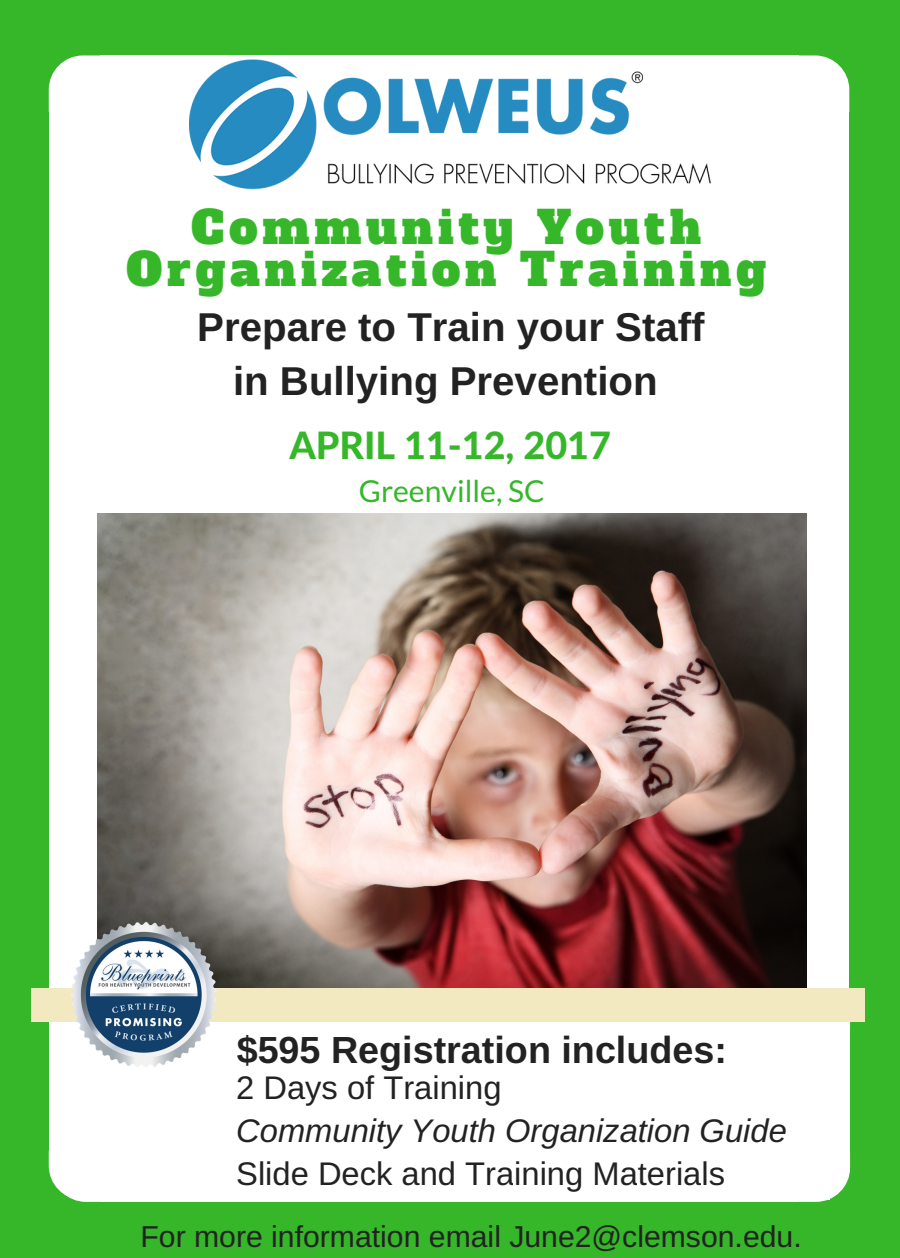
<style>
.page{position:relative;width:900px;height:1258px;background:#35b729}
.page>*{position:absolute;margin:0;border:0;box-sizing:border-box;transform-origin:0 0}
.t1{font:45.25px/41.2px "Alfa Slab One";letter-spacing:.11em;color:#35b729;text-align:center}
.t2{font:700 40.25px/54.5px "Arimo";color:#222;text-align:center}
.t3{font:700 37.75px "Arimo";color:#222}
.t4{font:800 37.75px "Lato";color:#35b729}
.t5{font:32.75px "Arimo";color:#222}
.t6{font:italic 32.75px "Arimo";color:#222}
.t7{font:30.25px "Arimo";color:#222}
.t8{font:30.25px "Lato";color:#35b729}
</style>
<div class="page">
<svg style="left:798px;top:55px;width:51px;height:55px"></svg>
<div style="left:796px;top:110px;width:53px;height:1042px;background:#fff"></div>
<div style="left:84px;top:63px;width:746px;height:1136px;background:#fff"></div>
<div style="left:100px;top:55px;width:698px;height:57px;background:#fff"></div>
<svg style="left:49px;top:55px;width:51px;height:55px"></svg>
<div style="left:49px;top:110px;width:53px;height:1042px;background:#fff"></div>
<svg style="left:806px;top:972px;width:44px;height:55px"></svg>
<div style="left:797px;top:1027px;width:53px;height:127px;background:#fff"></div>
<div style="left:87px;top:1021px;width:744px;height:139px;background:#fff"></div>
<svg style="left:52px;top:1021px;width:17px;height:1px"></svg>
<div style="left:103px;top:1152px;width:696px;height:49px;background:#fff"></div>
<svg style="left:49px;top:1152px;width:54px;height:49px"></svg>
<svg style="left:799px;top:1154px;width:51px;height:47px"></svg>
<div style="left:31px;top:988px;width:834px;height:33px;background:#f2e9c0"></div>
<img style="left:98px;top:513px;width:708px;height:475px">
<img style="left:69px;top:920px;width:149px;height:147px">
<img style="left:189px;top:59px;width:522px;height:131px">
<h1 class="t1" style="left:126px;top:208px;width:642px">Community Youth<br>Organization Training</h1>
<p class="t2" style="left:197px;top:299px;width:509px">Prepare to Train your Staff in Bullying Prevention</p>
<p class="t4" style="left:289px;top:421px;width:323px">APRIL 11‐12, 2017</p>
<p class="t8" style="left:359px;top:472px;width:188px">Greenville, SC</p>
<p class="t3" style="left:237px;top:1028px;width:492px">$595 Registration includes:</p>
<p class="t5" style="left:236px;top:1068px;width:267px">2 Days of Training</p>
<p class="t6" style="left:236px;top:1112px;width:552px">Community Youth Organization Guide</p>
<p class="t5" style="left:236px;top:1155px;width:490px">Slide Deck and Training Materials</p>
<p class="t7" style="left:140px;top:1219px;width:663px">For more information email June2@clemson.edu.</p>
</div>
